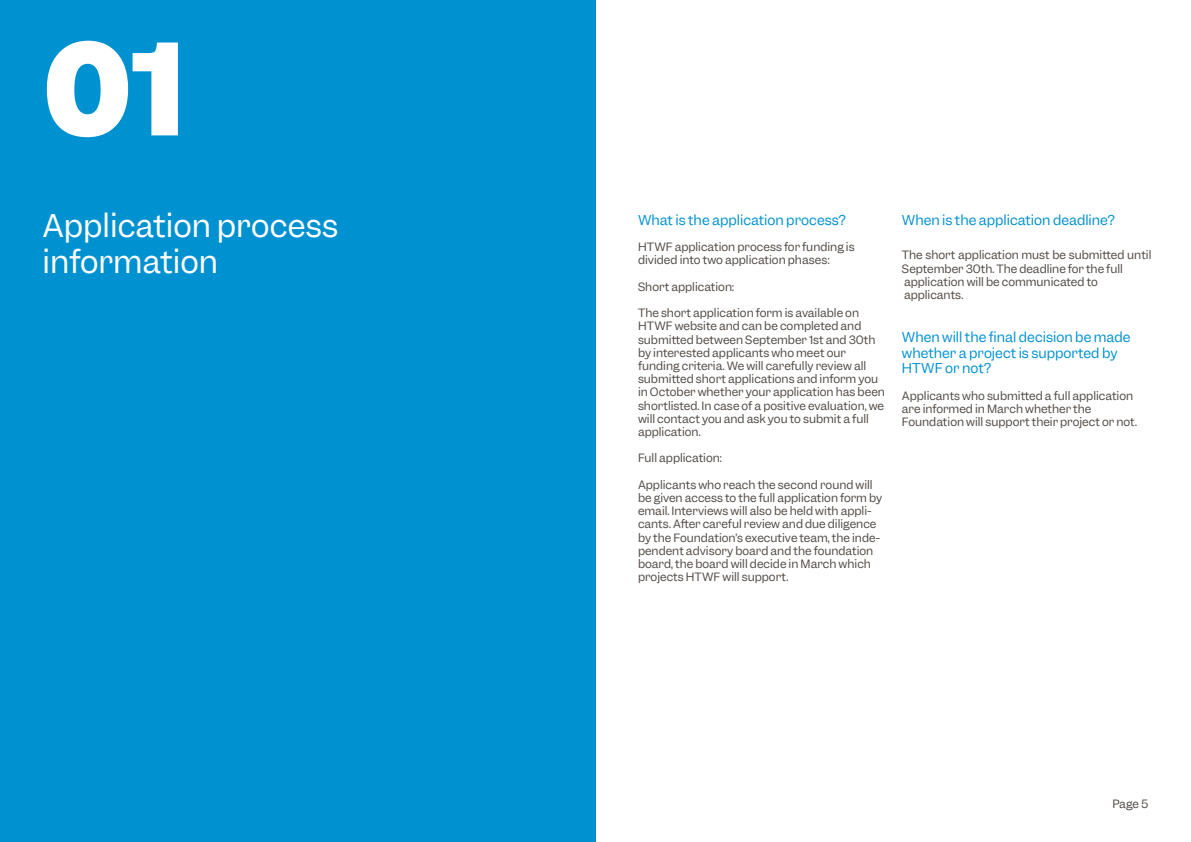
<style>
.page{position:relative;width:1191px;height:842px;background:#fff}
.page>*{position:absolute;margin:0;border:0;box-sizing:border-box;transform-origin:0 0}
.t1{font:700 120px "Garnett";color:#fff}
.t2{font:30px/36px "Garnett";color:#fff}
.t3{font:13px/15.6px "Garnett";color:#0091d1}
.t4{font:11px/13.2px "Garnett";color:#504944}
</style>
<div class="page">
<div style="left:0;top:0;width:595px;height:842px;background:#0091d1"></div>
<h1 class="t1" style="left:43px;top:8px;width:145px">01</h1>
<h2 class="t2" style="left:43px;top:208px;width:297px">Application process information</h2>
<p class="t3" style="left:638px;top:212px;width:209px">What is the application process?</p>
<p class="t4" style="left:638px;top:241px;width:218px">HTWF application process for funding is divided into two application phases:</p>
<p class="t4" style="left:638px;top:280px;width:97px">Short application:</p>
<p class="t4" style="left:638px;top:307px;width:248px">The short application form is available on HTWF website and can be completed and submitted between September 1st and 30th by interested applicants who meet our funding criteria. We will carefully review all submitted short applications and inform you in October whether your application has been shortlisted. In case of a positive evaluation, we will contact you and ask you to submit a full application.</p>
<p class="t4" style="left:638px;top:452px;width:85px">Full application:</p>
<p class="t4" style="left:638px;top:478px;width:246px">Applicants who reach the second round will be given access to the full application form by email. Interviews will also be held with appli&shy;cants. After careful review and due diligence by the Foundation’s executive team, the inde&shy;pendent advisory board and the foundation board, the board will decide in March which projects HTWF will support.</p>
<p class="t3" style="left:902px;top:212px;width:214px">When is the application deadline?</p>
<p class="t4" style="left:902px;top:249px;width:251px">The short application must be submitted until September 30th. The deadline for the full application will be communicated to applicants.</p>
<p class="t3" style="left:902px;top:329px;width:230px">When will the final decision be made whether a project is supported by<br>HTWF or not?</p>
<p class="t4" style="left:902px;top:389px;width:237px">Applicants who submitted a full application are informed in March whether the<br>Foundation will support their project or not.</p>
<p class="t4" style="left:1112px;top:797px;width:38px">Page 5</p>
</div>
